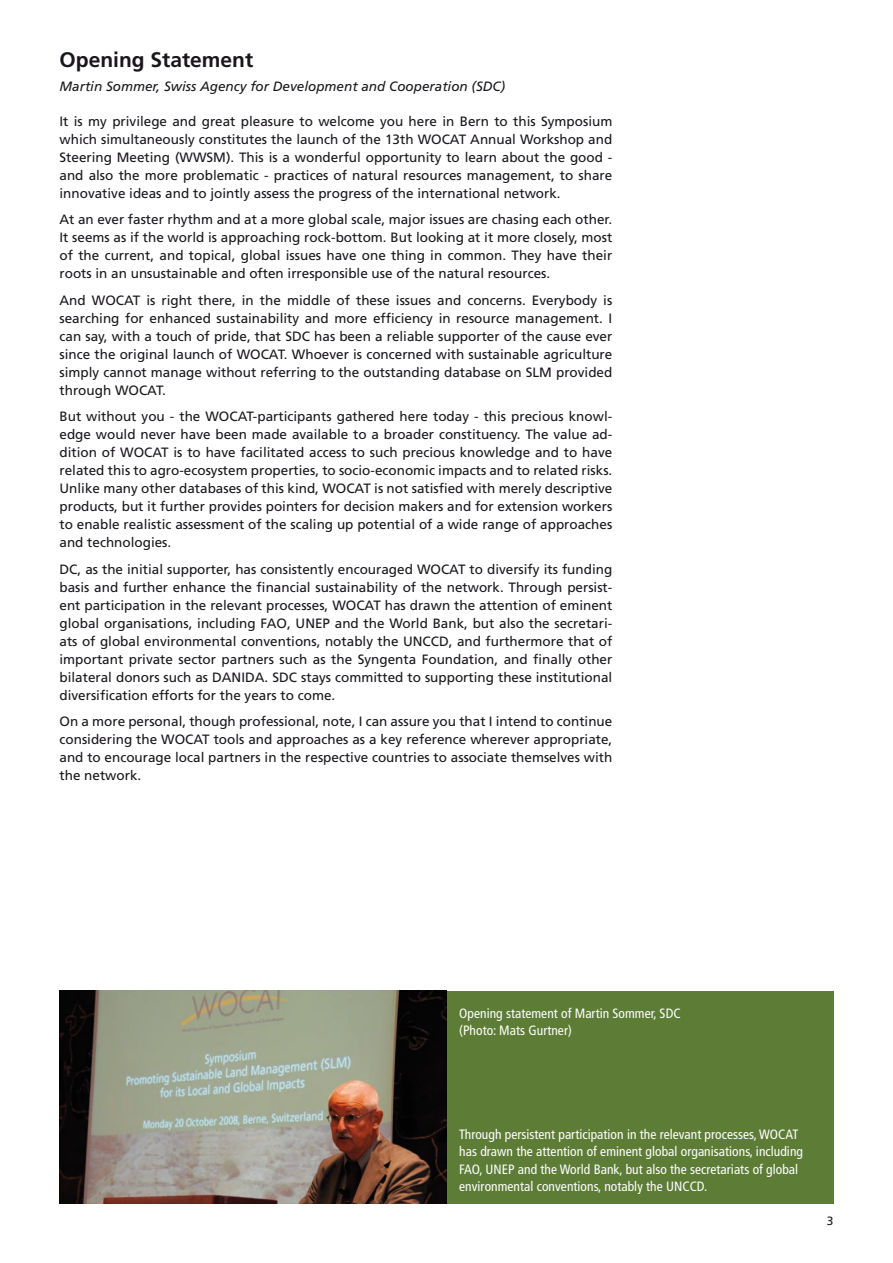
<style>
.page{position:relative;width:893px;height:1263px;background:#fff}
.page>*{position:absolute;margin:0;border:0;box-sizing:border-box;transform-origin:0 0}
.t1{font:700 21px "Frutiger";color:#1a171c}
.t2{font:13.5px/18px "Frutiger";color:#1a171c;text-align:justify}
.t3{font:condensed 13.5px/17.2px "Frutiger";letter-spacing:.005em;color:#fff}
.t4{font:italic 13.5px "Frutiger";color:#1a171c}
.t5{font:12px "Frutiger";color:#1a171c}
</style>
<div class="page">
<div style="left:441px;top:991px;width:392px;height:212px;background:#5d7d36"></div>
<img style="left:60px;top:991px;width:386px;height:212px">
<h1 class="t1" style="left:60px;top:47px;width:195px">Opening Statement</h1>
<p class="t4" style="left:60px;top:78px;width:447px">Martin Sommer, Swiss Agency for Development and Cooperation (SDC)</p>
<p class="t2" style="left:60px;top:112px;width:554px">It is my privilege and great pleasure to welcome you here in Bern to this Symposium which simultaneously constitutes the launch of the 13th WOCAT Annual Workshop and Steering Meeting (WWSM). This is a wonderful opportunity to learn about the good - and also the more problematic - practices of natural resources management, to share innovative ideas and to jointly assess the progress of the international network.</p>
<p class="t2" style="left:60px;top:210px;width:554px">At an ever faster rhythm and at a more global scale, major issues are chasing each other.<br>It seems as if the world is approaching rock-bottom. But looking at it more closely, most of the current, and topical, global issues have one thing in common. They have their roots in an unsustainable and often irresponsible use of the natural resources.</p>
<p class="t2" style="left:60px;top:291px;width:554px">And WOCAT is right there, in the middle of these issues and concerns. Everybody is searching for enhanced sustainability and more efficiency in resource management. I can say, with a touch of pride, that SDC has been a reliable supporter of the cause ever since the original launch of WOCAT. Whoever is concerned with sustainable agriculture simply cannot manage without referring to the outstanding database on SLM provided through WOCAT.</p>
<p class="t2" style="left:60px;top:407px;width:554px">But without you - the WOCAT-participants gathered here today - this precious knowl&shy;edge would never have been made available to a broader constituency. The value ad&shy;dition of WOCAT is to have facilitated access to such precious knowledge and to have related this to agro-ecosystem properties, to socio-economic impacts and to related risks.<br>Unlike many other databases of this kind, WOCAT is not satisfied with merely descriptive products, but it further provides pointers for decision makers and for extension workers to enable realistic assessment of the scaling up potential of a wide range of approaches and technologies.</p>
<p class="t2" style="left:60px;top:560px;width:554px">DC, as the initial supporter, has consistently encouraged WOCAT to diversify its funding basis and further enhance the financial sustainability of the network. Through persist&shy;ent participation in the relevant processes, WOCAT has drawn the attention of eminent global organisations, including FAO, UNEP and the World Bank, but also the secretari&shy;ats of global environmental conventions, notably the UNCCD, and furthermore that of important private sector partners such as the Syngenta Foundation, and finally other bilateral donors such as DANIDA. SDC stays committed to supporting these institutional diversification efforts for the years to come.</p>
<p class="t2" style="left:60px;top:712px;width:554px">On a more personal, though professional, note, I can assure you that I intend to continue considering the WOCAT tools and approaches as a key reference wherever appropriate, and to encourage local partners in the respective countries to associate themselves with the network.</p>
<p class="t3" style="left:459px;top:1004px;width:223px">Opening statement of Martin Sommer, SDC (Photo: Mats Gurtner)</p>
<p class="t3" style="left:459px;top:1126px;width:345px">Through persistent participation in the relevant processes, WOCAT has drawn the attention of eminent global organisations, including FAO, UNEP and the World Bank, but also the secretariats of global environmental conventions, notably the UNCCD.</p>
<p class="t5" style="left:827px;top:1214px;width:8px">3</p>
</div>
